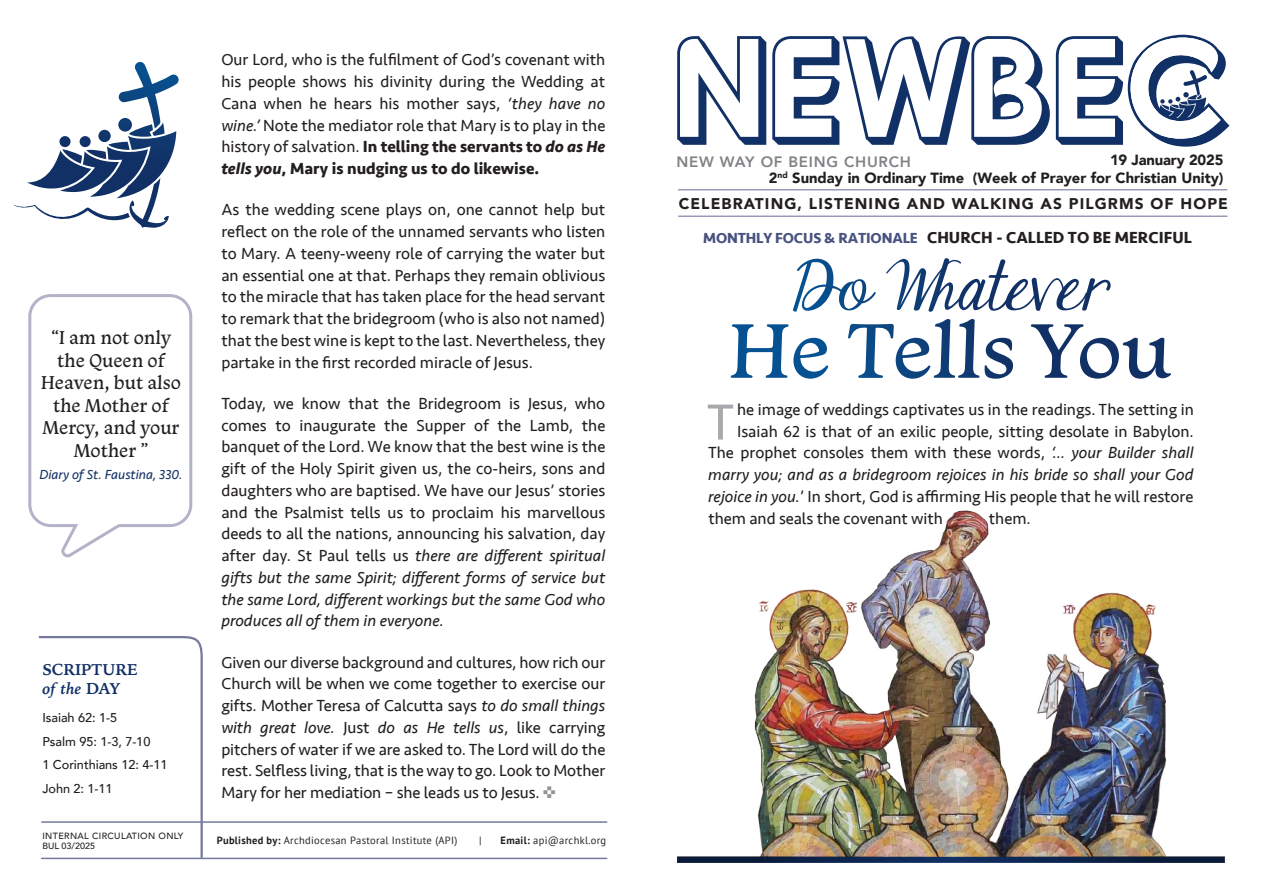
<style>
.page{position:relative;width:1263px;height:893px;background:#fff}
.page>*{position:absolute;margin:0;border:0;box-sizing:border-box;transform-origin:0 0}
.t1{font:52.5px "Seravek";color:#a8a9ad}
.t2{font:19.5px/22.5px "Monarcha";color:#231f20;text-align:center;scale:.93 1}
.t3{font:16.5px/21.8px "Seravek";color:#231f20;text-align:justify}
.t4{font:italic 16.5px "Seravek";color:#231f20}
.t5{font:700 16.5px "Seravek";color:#231f20}
.t6{font:700 15.75px/19.5px "Iowan Old Style";color:#113065}
.t7{font:900 15.45px "Avenir";letter-spacing:.07em;color:#231f20}
.t8{font:800 15px "Avenir";letter-spacing:.05em;color:#808285}
.t9{font:900 14.7px/18px "Avenir";color:#211e1e;text-align:right}
.t10{font:italic 13.5px "Seravek";color:#113065}
.t11{font:500 12.75px/24px "Avenir";letter-spacing:-.005em;color:#231f20}
.t12{font:10.5px "PT Sans";letter-spacing:.025em;color:#231f20}
.t13{font:500 9px/10.5px "Avenir";letter-spacing:.04em;color:#231f20}
.s1{font-style:italic}
.s2{font-weight:700}
.s3{font-weight:700;font-style:italic}
.s4{color:#939598}
.s5{color:#231f20}
.s6{font-size:15px;color:#47527f}
</style>
<div class="page">
<img style="left:755px;top:510px;width:410px;height:347px">
<hr style="left:42px;top:821px;width:565px;height:2px;background:#757a9d">
<hr style="left:42px;top:858px;width:565px;height:1px;background:#757a9d">
<svg style="left:677px;top:857px;width:548px;height:6px;background:#0f254b"></svg>
<svg style="left:793px;top:259px;width:83px;height:53px"></svg>
<svg style="left:886px;top:258px;width:225px;height:54px"></svg>
<svg style="left:731px;top:324px;width:97px;height:55px"></svg>
<svg style="left:848px;top:319px;width:131px;height:60px"></svg>
<svg style="left:985px;top:338px;width:28px;height:41px"></svg>
<svg style="left:1031px;top:324px;width:140px;height:55px"></svg>
<hr style="left:678px;top:189px;width:549px;height:1px;background:#989bb8">
<svg style="left:677px;top:36px;width:89px;height:109px"></svg>
<svg style="left:772px;top:36px;width:278px;height:109px"></svg>
<svg style="left:1056px;top:35px;width:174px;height:112px"></svg>
<hr style="left:678px;top:216px;width:549px;height:1px;background:#989bb8">
<svg style="left:38px;top:636px;width:166px;height:224px"></svg>
<svg style="left:14px;top:62px;width:165px;height:166px"></svg>
<svg style="left:28px;top:294px;width:165px;height:264px"></svg>
<p class="t2" style="left:41px;top:326px;width:153px">“I am not only the Queen of<br>Heaven, but also the Mother of<br>Mercy, and your<br>Mother ”</p>
<p class="t10" style="left:39px;top:464px;width:145px">Diary of St. Faustina, 330.</p>
<p class="t6" style="left:42px;top:659px;width:97px">SCRIPTURE <span class="s1">of the</span> DAY</p>
<p class="t11" style="left:42px;top:704px;width:127px">Isaiah 62: 1-5<br>Psalm 95: 1-3, 7-10<br>1 Corinthians 12: 4-11<br>John 2: 1-11</p>
<p class="t13" style="left:42px;top:830px;width:142px">INTERNAL CIRCULATION ONLY<br>BUL 03/2025</p>
<p class="t3" style="left:221px;top:49px;width:385px">Our Lord, who is the fulfilment of God’s covenant with his people shows his divinity during the Wedding at Cana when he hears his mother says, <span class="s1">‘they have no wine.’</span> Note the mediator role that Mary is to play in the history of salvation. <span class="s2">In telling the servants to</span> <span class="s3">do as He tells you</span><span class="s2">, Mary is nudging us to do likewise.</span></p>
<p class="t3" style="left:221px;top:199px;width:385px">As the wedding scene plays on, one cannot help but reflect on the role of the unnamed servants who listen to Mary. A teeny-weeny role of carrying the water but an essential one at that. Perhaps they remain oblivious to the miracle that has taken place for the head servant to remark that the bridegroom (who is also not named) that the best wine is kept to the last. Nevertheless, they partake in the first recorded miracle of Jesus.</p>
<p class="t3" style="left:221px;top:392px;width:385px">Today, we know that the Bridegroom is Jesus, who comes to inaugurate the Supper of the Lamb, the banquet of the Lord. We know that the best wine is the gift of the Holy Spirit given us, the co-heirs, sons and daughters who are baptised. We have our Jesus’ stories and the Psalmist tells us to proclaim his marvellous deeds to all the nations, announcing his salvation, day after day. St Paul tells us <span class="s1">there are different spiritual gifts but the same Spirit; different forms of service but the same Lord, different workings but the same God who produces all of them in everyone.</span></p>
<p class="t3" style="left:221px;top:651px;width:385px">Given our diverse background and cultures, how rich our Church will be when we come together to exercise our gifts. Mother Teresa of Calcutta says <span class="s1">to do small things with great love.</span> Just <span class="s1">do as He tells us</span>, like carrying pitchers of water if we are asked to. The Lord will do the rest. Selfless living, that is the way to go. Look to Mother Mary for her mediation – she leads us to Jesus. <span class="s4">✜</span></p>
<p class="t12" style="left:217px;top:833px;width:242px"><span class="s2">Published by:</span> Archdiocesan Pastoral Institute (API)</p>
<p class="t12" style="left:479px;top:833px;width:4px">|</p>
<p class="t12" style="left:501px;top:833px;width:107px"><span class="s2">Email:</span> api@archkl.org</p>
<p class="t9" style="left:769px;top:150px;width:456px"><span class="s5">19 January 2025<br>2</span><sup>nd</sup> Sunday in Ordinary Time (Week of Prayer for Christian Unity)</p>
<p class="t8" style="left:676px;top:151px;width:236px">NEW WAY OF BEING CHURCH</p>
<p class="t7" style="left:679px;top:190px;width:551px">CELEBRATING, LISTENING AND WALKING AS PILGRMS OF HOPE</p>
<p class="t5" style="left:703px;top:225px;width:490px"><span class="s6">MONTHLY FOCUS &amp; RATIONALE</span> CHURCH - CALLED TO BE MERCIFUL</p>
<p class="t3" style="left:737px;top:398px;width:458px">he image of weddings captivates us in the readings. The setting in</p>
<p class="t3" style="left:737px;top:420px;width:458px">Isaiah 62 is that of an exilic people, sitting desolate in Babylon.</p>
<p class="t3" style="left:708px;top:442px;width:487px">The prophet consoles them with these words, <span class="s1">‘… your Builder shall</span></p>
<p class="t4" style="left:708px;top:461px;width:487px">marry you; and as a bridegroom rejoices in his bride so shall your God</p>
<p class="t3" style="left:708px;top:485px;width:487px"><span class="s1">rejoice in you.</span>’ In short, God is affirming His people that he will restore</p>
<p class="t3" style="left:708px;top:507px;width:236px">them and seals the covenant with</p>
<p class="t3" style="left:989px;top:507px;width:43px">them.</p>
<h1 class="t1" style="left:707px;top:381px;width:29px">T</h1>
</div>
